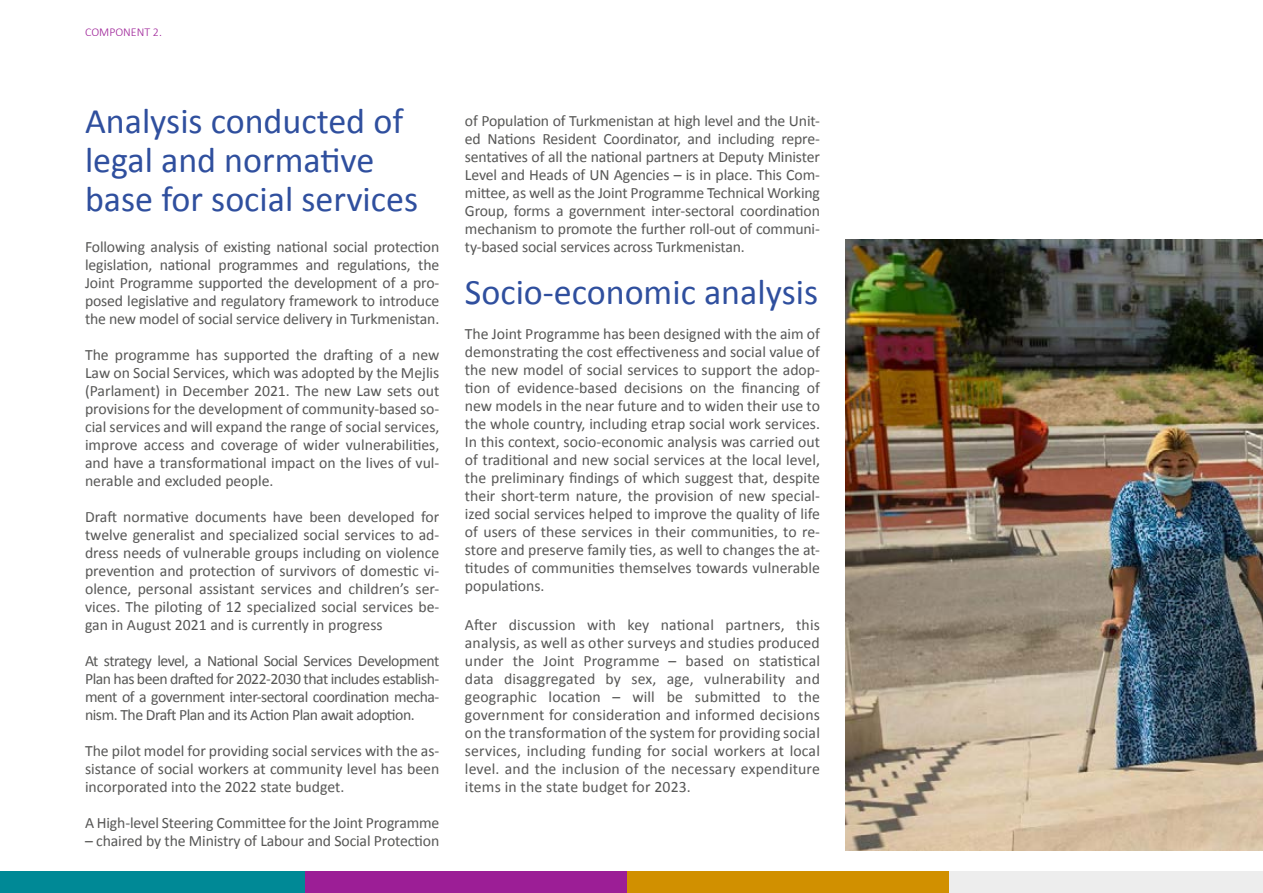
<style>
.page{position:relative;width:1263px;height:893px;background:#fff}
.page>*{position:absolute;margin:0;border:0;box-sizing:border-box;transform-origin:0 0}
.t1{font:36px/39px "Calibri";color:#2f4f9e}
.t2{font:15.75px/18px "Calibri";letter-spacing:-.01em;color:#575756;text-align:justify}
.t3{font:300 12px "Calibri";color:#9c1e96}
</style>
<div class="page">
<div style="left:949px;top:872px;width:314px;height:21px;background:#ededed"></div>
<div style="left:627px;top:872px;width:322px;height:21px;background:#d19000"></div>
<div style="left:0;top:872px;width:306px;height:21px;background:#008996"></div>
<div style="left:305px;top:872px;width:322px;height:21px;background:#9c1e96"></div>
<img style="left:845px;top:239px;width:418px;height:611px">
<p class="t3" style="left:85px;top:24px;width:78px">COMPONENT 2.</p>
<h1 class="t1" style="left:85px;top:100px;width:335px">Analysis conducted of legal and normative base for social services</h1>
<p class="t2" style="left:85px;top:237px;width:356px">Following analysis of existing national social protection legislation, national programmes and regulations, the Joint Programme supported the development of a pro&shy;posed legislative and regulatory framework to introduce the new model of social service delivery in Turkmenistan.</p>
<p class="t2" style="left:85px;top:345px;width:356px">The programme has supported the drafting of a new Law on Social Services, which was adopted by the Mejlis (Parlament) in December 2021. The new Law sets out provisions for the development of community-based so&shy;cial services and will expand the range of social services, improve access and coverage of wider vulnerabilities, and have a transformational impact on the lives of vul&shy;nerable and excluded people.</p>
<p class="t2" style="left:85px;top:507px;width:356px">Draft normative documents have been developed for twelve generalist and specialized social services to ad&shy;dress needs of vulnerable groups including on violence prevention and protection of survivors of domestic vi&shy;olence, personal assistant services and children’s ser&shy;vices. The piloting of 12 specialized social services be&shy;gan in August 2021 and is currently in progress</p>
<p class="t2" style="left:85px;top:651px;width:356px">At strategy level, a National Social Services Development Plan has been drafted for 2022-2030 that includes establish&shy;ment of a government inter-sectoral coordination mecha&shy;nism. The Draft Plan and its Action Plan await adoption.</p>
<p class="t2" style="left:85px;top:741px;width:356px">The pilot model for providing social services with the as&shy;sistance of social workers at community level has been incorporated into the 2022 state budget.</p>
<p class="t2" style="left:85px;top:813px;width:356px">A High-level Steering Committee for the Joint Programme</p>
<p class="t2" style="left:85px;top:831px;width:356px">– chaired by the Ministry of Labour and Social Protection</p>
<p class="t2" style="left:465px;top:111px;width:357px">of Population of Turkmenistan at high level and the Unit&shy;ed Nations Resident Coordinator, and including repre&shy;sentatives of all the national partners at Deputy Minister Level and Heads of UN Agencies – is in place. This Com&shy;mittee, as well as the Joint Programme Technical Working Group, forms a government inter-sectoral coordination mechanism to promote the further roll-out of communi&shy;ty-based social services across Turkmenistan.</p>
<h1 class="t1" style="left:465px;top:271px;width:355px">Socio-economic analysis</h1>
<p class="t2" style="left:465px;top:324px;width:357px">The Joint Programme has been designed with the aim of demonstrating the cost effectiveness and social value of the new model of social services to support the adop&shy;tion of evidence-based decisions on the financing of new models in the near future and to widen their use to the whole country, including etrap social work services.<br>In this context, socio-economic analysis was carried out of traditional and new social services at the local level, the preliminary findings of which suggest that, despite their short-term nature, the provision of new special&shy;ized social services helped to improve the quality of life of users of these services in their communities, to re&shy;store and preserve family ties, as well to changes the at&shy;titudes of communities themselves towards vulnerable populations.</p>
<p class="t2" style="left:465px;top:615px;width:357px">After discussion with key national partners, this analysis, as well as other surveys and studies produced under the Joint Programme – based on statistical data disaggregated by sex, age, vulnerability and geographic location – will be submitted to the government for consideration and informed decisions on the transformation of the system for providing social services, including funding for social workers at local level. and the inclusion of the necessary expenditure items in the state budget for 2023.</p>
</div>
